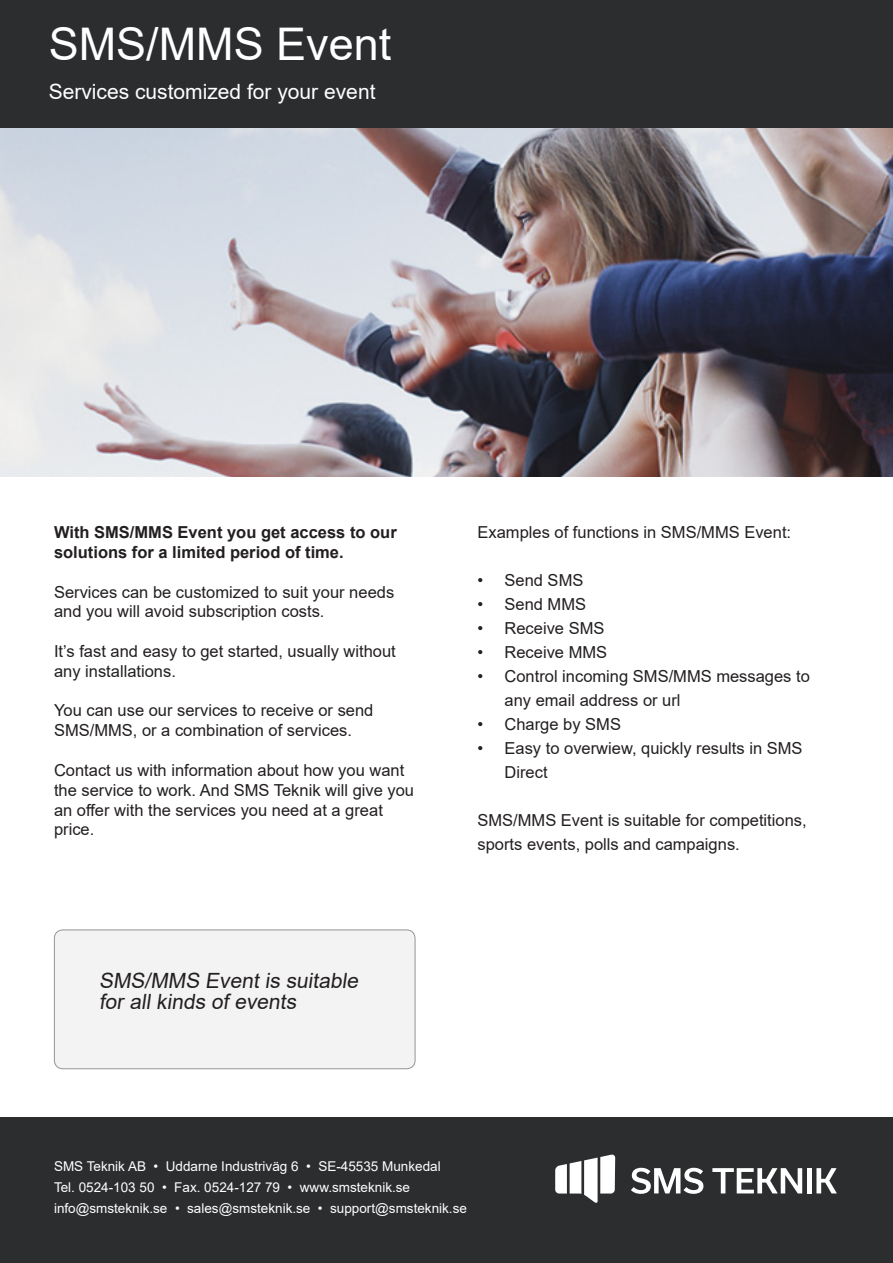
<style>
.page{position:relative;width:893px;height:1263px;background:#fff}
.page>*{position:absolute;margin:0;border:0;box-sizing:border-box;transform-origin:0 0}
.t1{font:45px "Arial";color:#fff}
.t2{font:21px/21px "Arial";color:#231f20}
.t3{font:21px "Arial";color:#fff}
.t4{font:16.5px/19.8px "Arial";color:#231f20}
.t5{font:700 16.5px/19.8px "Arial";color:#231f20}
.t6{font:13.5px "Arial";color:#fff}
</style>
<div class="page">
<div style="left:0;top:0;width:893px;height:129px;background:#2b2d2f"></div>
<div style="left:54px;top:930px;width:361px;height:139px;background:#f3f3f3;border-radius:9px"></div>
<div style="left:54px;top:929px;width:361px;height:140px;border:1px solid #939598;border-radius:9px"></div>
<div style="left:0;top:1117px;width:893px;height:146px;background:#2b2d2f"></div>
<svg style="left:631px;top:1168px;width:72px;height:26px"></svg>
<svg style="left:712px;top:1168px;width:90px;height:25px"></svg>
<div style="left:807px;top:1168px;width:5px;height:25px;background:#fff"></div>
<svg style="left:816px;top:1168px;width:21px;height:25px"></svg>
<svg style="left:555px;top:1154px;width:60px;height:49px"></svg>
<img style="left:0;top:129px;width:893px;height:348px">
<p class="t1" style="left:49px;top:14px;width:344px">SMS/MMS Event</p>
<p class="t3" style="left:49px;top:77px;width:328px">Services customized for your event</p>
<p class="t5" style="left:54px;top:523px;width:344px">With SMS/MMS Event you get access to our solutions for a limited period of time.</p>
<p class="t4" style="left:54px;top:582px;width:342px">Services can be customized to suit your needs and you will avoid subscription costs.</p>
<p class="t4" style="left:54px;top:641px;width:343px">It’s fast and easy to get started, usually without any installations.</p>
<p class="t4" style="left:54px;top:701px;width:321px">You can use our services to receive or send<br>SMS/MMS, or a combination of services.</p>
<p class="t4" style="left:54px;top:760px;width:362px">Contact us with information about how you want the service to work. And SMS Teknik will give you an offer with the services you need at a great price.</p>
<p class="t2" style="left:99px;top:970px;width:265px">SMS/MMS Event is suitable for all kinds of events</p>
<p class="t4" style="left:477px;top:522px;width:315px">Examples of functions in SMS/MMS Event:</p>
<p class="t4" style="left:477px;top:570px;width:107px">• Send SMS</p>
<p class="t4" style="left:477px;top:594px;width:110px">• Send MMS</p>
<p class="t4" style="left:477px;top:618px;width:128px">• Receive SMS</p>
<p class="t4" style="left:477px;top:642px;width:131px">• Receive MMS</p>
<p class="t4" style="left:504px;top:664px;width:307px;line-height:24px;text-indent:-27px">• Control incoming SMS/MMS messages to any email address or url</p>
<p class="t4" style="left:477px;top:714px;width:145px">• Charge by SMS</p>
<p class="t4" style="left:504px;top:736px;width:300px;line-height:24px;text-indent:-27px">• Easy to overwiew, quickly results in SMS<br>Direct</p>
<p class="t4" style="left:477px;top:808px;width:331px;line-height:24px">SMS/MMS Event is suitable for competitions, sports events, polls and campaigns.</p>
<p class="t6" style="left:54px;top:1157px;width:388px">SMS Teknik AB • Uddarne Industriväg 6 • SE-45535 Munkedal</p>
<p class="t6" style="left:54px;top:1178px;width:358px">Tel. 0524-103 50 • Fax. 0524-127 79 • www.smsteknik.se</p>
<p class="t6" style="left:54px;top:1199px;width:414px">info@smsteknik.se • sales@smsteknik.se • support@smsteknik.se</p>
</div>
